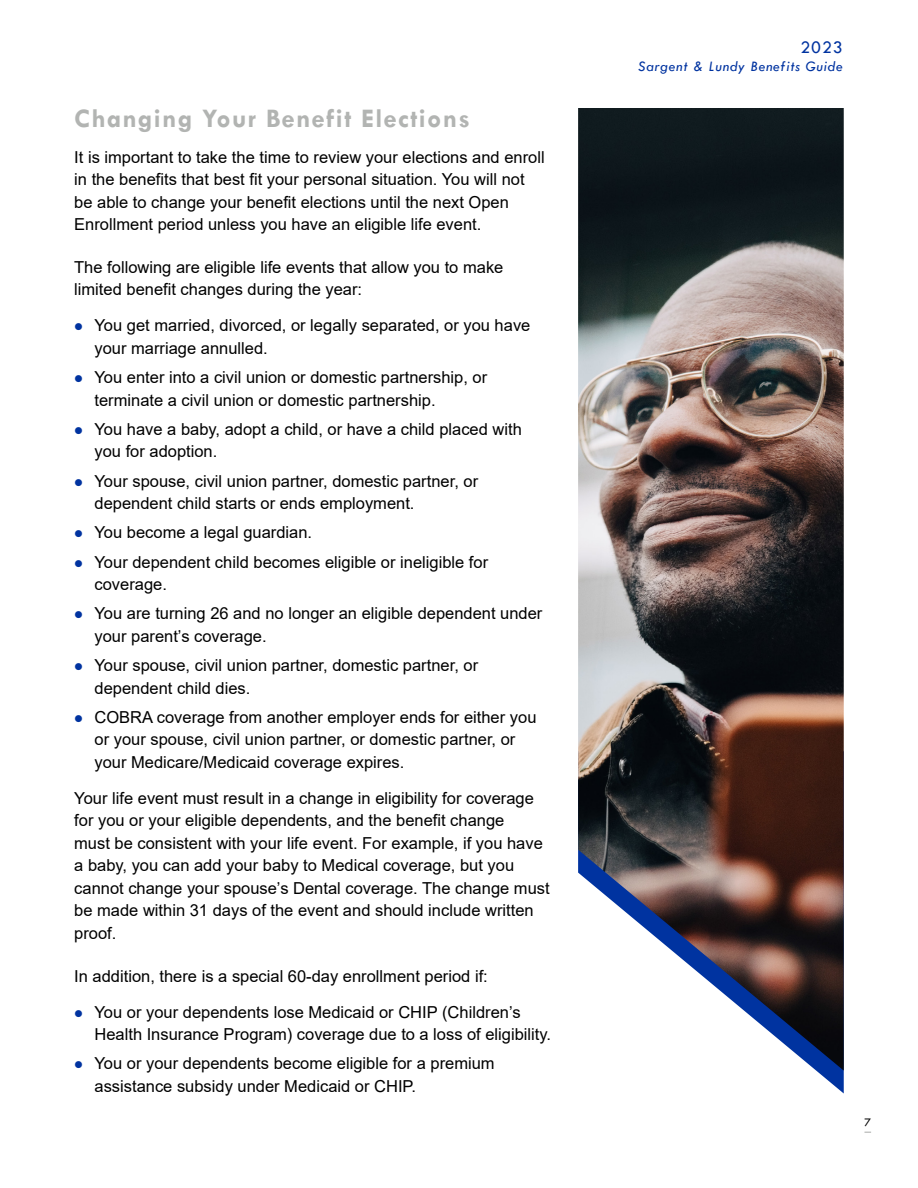
<style>
.page{position:relative;width:918px;height:1188px;background:#fff}
.page>*{position:absolute;margin:0;border:0;box-sizing:border-box;transform-origin:0 0}
.t1{font:700 27px "Tw Cen";letter-spacing:.05em;color:#b2b4b2}
.t2{font:18px "Tw Cen";color:#0033a0}
.t3{font:16.5px/22.5px "Arial";color:#000}
.t4{font:italic 15px "Tw Cen";letter-spacing:.05em;color:#0033a0}
.t5{font:12px "Tw Cen";color:#000}
</style>
<div class="page">
<img style="left:578px;top:108px;width:266px;height:963px">
<h1 class="t1" style="left:74px;top:102px;width:397px">Changing Your Benefit Elections</h1>
<p class="t3" style="left:74px;top:145px;width:472px">It is important to take the time to review your elections and enroll in the benefits that best fit your personal situation. You will not be able to change your benefit elections until the next Open Enrollment period unless you have an eligible life event.</p>
<p class="t3" style="left:74px;top:256px;width:431px">The following are eligible life events that allow you to make limited benefit changes during the year:</p>
<p class="t3" style="left:94px;top:314px;width:437px">You get married, divorced, or legally separated, or you have your marriage annulled.</p>
<p class="t3" style="left:94px;top:366px;width:394px">You enter into a civil union or domestic partnership, or terminate a civil union or domestic partnership.</p>
<p class="t3" style="left:94px;top:418px;width:429px">You have a baby, adopt a child, or have a child placed with you for adoption.</p>
<p class="t3" style="left:94px;top:469px;width:385px">Your spouse, civil union partner, domestic partner, or dependent child starts or ends employment.</p>
<p class="t3" style="left:94px;top:518px;width:395px;line-height:29.2px">You become a legal guardian.<br>Your dependent child becomes eligible or ineligible for</p>
<p class="t3" style="left:94px;top:570px;width:449px;line-height:29.2px">coverage.<br>You are turning 26 and no longer an eligible dependent under</p>
<p class="t3" style="left:94px;top:621px;width:385px;line-height:29.2px">your parent’s coverage.<br>Your spouse, civil union partner, domestic partner, or</p>
<p class="t3" style="left:94px;top:673px;width:444px;line-height:29.2px">dependent child dies.<br>COBRA coverage from another employer ends for either you</p>
<p class="t3" style="left:94px;top:728px;width:422px">or your spouse, civil union partner, or domestic partner, or your Medicare/Medicaid coverage expires.</p>
<p class="t3" style="left:74px;top:787px;width:477px">Your life event must result in a change in eligibility for coverage for you or your eligible dependents, and the benefit change<br>must be consistent with your life event. For example, if you have a baby, you can add your baby to Medical coverage, but you cannot change your spouse’s Dental coverage. The change must be made within 31 days of the event and should include written proof.</p>
<p class="t3" style="left:94px;top:958px;width:428px;line-height:36px;text-indent:-20px">In addition, there is a special 60-day enrollment period if:<br>You or your dependents lose Medicaid or CHIP (Children’s</p>
<p class="t3" style="left:94px;top:1020px;width:458px;line-height:29.2px">Health Insurance Program) coverage due to a loss of eligibility.<br>You or your dependents become eligible for a premium</p>
<p class="t3" style="left:94px;top:1075px;width:323px">assistance subsidy under Medicaid or CHIP.</p>
<p class="t2" style="left:800px;top:36px;width:44px">2023</p>
<p class="t4" style="left:638px;top:57px;width:206px">Sargent &amp; Lundy Benefits Guide</p>
<p class="t5" style="left:864px;top:1115px;width:8px">7</p>
</div>
